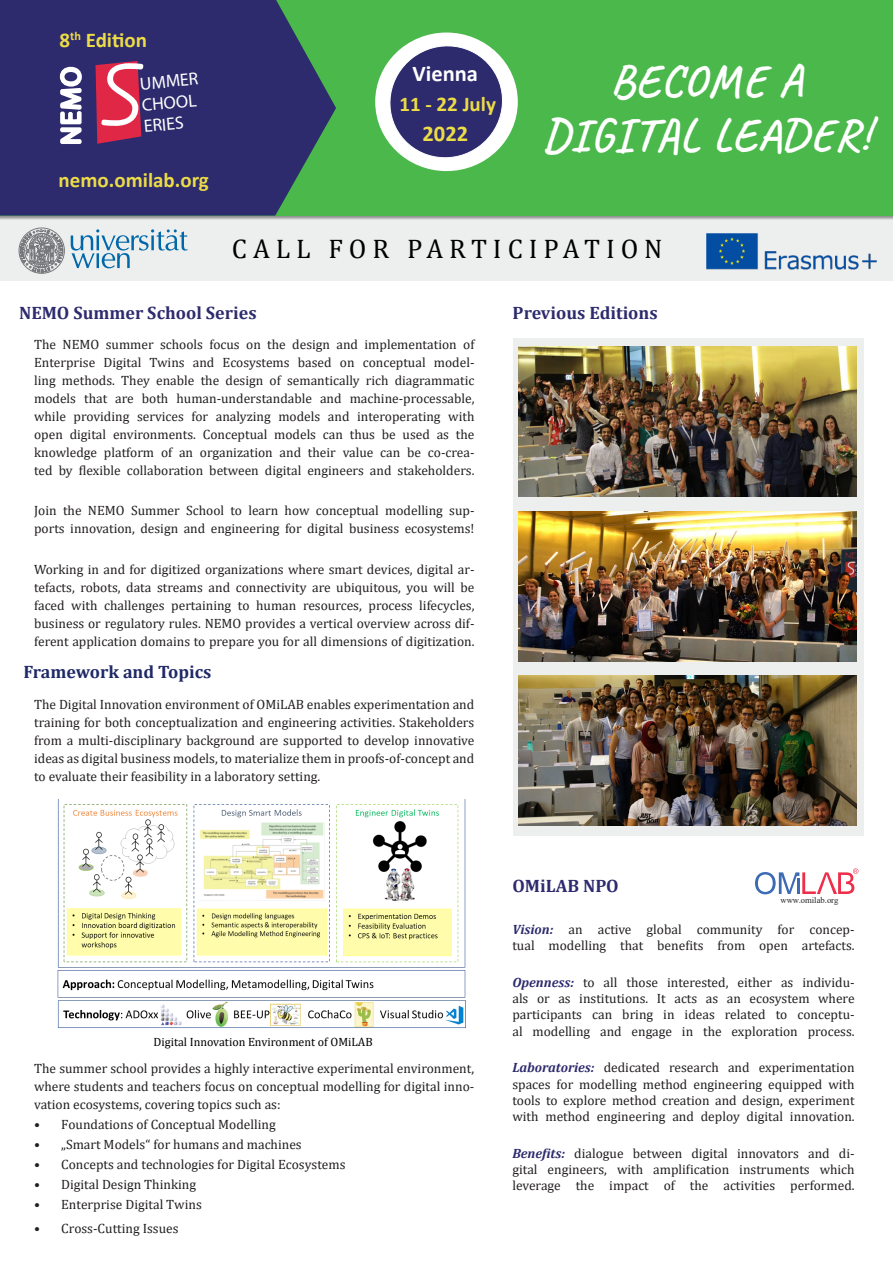
<style>
.page{position:relative;width:893px;height:1263px;background:#fff}
.page>*{position:absolute;margin:0;border:0;box-sizing:border-box;transform-origin:0 0}
.t1{font:700 45px "Caveat";letter-spacing:.03em;color:#fff}
.t2{font:27px "Cambria";letter-spacing:.22em;color:#000}
.t3{font:700 22.5px "Calibri";color:#fff}
.t4{font:700 22.5px "Calibri";color:#ecdc47}
.t5{font:700 21px "Calibri";color:#ecdc47}
.t6{font:700 18px "Cambria";color:#2d2b6d}
.t7{font:700 18px "Cambria";color:#1f2966}
.t8{font:17.85px "Myriad Pro";color:#fff}
.t9{font:13.5px/18px "Cambria";color:#231f20;text-align:justify}
.t10{font:12px "Cambria";color:#000}
.t11{font:8.7px "Times New Roman";color:#231f20}
.s1{font-weight:700;font-style:italic;color:#2d2b6d}
</style>
<div class="page">
<div style="left:0;top:214px;width:893px;height:67px;background:#edefef"></div>
<svg style="left:755px;top:868px;width:103px;height:26px"></svg>
<div style="left:0;top:0;width:893px;height:216px;background:#4bb84b"></div>
<svg style="left:0;top:0;width:336px;height:216px;fill:#2d2b6d"></svg>
<div style="left:375px;top:33px;width:143px;height:138px;background:#fff;border-radius:50%"></div>
<svg style="left:382px;top:39px;width:128px;height:126px"></svg>
<img style="left:57px;top:799px;width:408px;height:229px">
<svg style="left:18px;top:61px;width:170px;height:213px"></svg>
<img style="left:706px;top:234px;width:170px;height:35px">
<div style="left:513px;top:339px;width:351px;height:497px;background:#edefef"></div>
<img style="left:518px;top:676px;width:338px;height:149px">
<img style="left:518px;top:512px;width:338px;height:149px">
<img style="left:519px;top:347px;width:338px;height:149px">
<p class="t5" style="left:60px;top:25px;width:89px">8<sup>th</sup> Edition</p>
<p class="t8" style="left:139px;top:73px;width:60px;rotate:-5deg">UMMER</p>
<p class="t8" style="left:141px;top:94px;width:56px;rotate:-5deg">CHOOL</p>
<p class="t8" style="left:143px;top:115px;width:42px;rotate:-5deg">ERIES</p>
<p class="t5" style="left:59px;top:165px;width:152px">nemo.omilab.org</p>
<p class="t3" style="left:413px;top:58px;width:67px">Vienna</p>
<p class="t5" style="left:399px;top:90px;width:98px">11 - 22 July</p>
<p class="t4" style="left:423px;top:118px;width:47px">2022</p>
<p class="t1" style="left:611px;top:53px;width:193px">BECOME A</p>
<p class="t1" style="left:543px;top:107px;width:328px">DIGITAL LEADER!</p>
<p class="t2" style="left:232px;top:233px;width:432px">CALL FOR PARTICIPATION</p>
<p class="t6" style="left:19px;top:300px;width:239px">NEMO Summer School Series</p>
<p class="t9" style="left:34px;top:335px;width:442px">The NEMO summer schools focus on the design and implementation of Enterprise Digital Twins and Ecosystems based on conceptual model&shy;ling methods. They enable the design of semantically rich diagrammatic models that are both human-understandable and machine-processable, while providing services for analyzing models and interoperating with open digital environments. Conceptual models can thus be used as the knowledge platform of an organization and their value can be co-crea&shy;ted by flexible collaboration between digital engineers and stakeholders.</p>
<p class="t9" style="left:34px;top:502px;width:442px">Join the NEMO Summer School to learn how conceptual modelling sup&shy;ports innovation, design and engineering for digital business ecosystems!</p>
<p class="t9" style="left:34px;top:560px;width:442px">Working in and for digitized organizations where smart devices, digital ar&shy;tefacts, robots, data streams and connectivity are ubiquitous, you will be faced with challenges pertaining to human resources, process lifecycles, business or regulatory rules. NEMO provides a vertical overview across dif&shy;ferent application domains to prepare you for all dimensions of digitization.</p>
<p class="t7" style="left:23px;top:659px;width:190px">Framework and Topics</p>
<p class="t9" style="left:34px;top:696px;width:442px">The Digital Innovation environment of OMiLAB enables experimentation and training for both conceptualization and engineering activities. Stakeholders from a multi-disciplinary background are supported to develop innovative ideas as digital business models, to materialize them in proofs-of-concept and to evaluate their feasibility in a laboratory setting.</p>
<p class="t6" style="left:513px;top:300px;width:147px">Previous Editions</p>
<p class="t10" style="left:153px;top:1035px;width:221px">Digital Innovation Environment of OMiLAB</p>
<p class="t9" style="left:34px;top:1059px;width:442px">The summer school provides a highly interactive experimental environment, where students and teachers focus on conceptual modelling for digital inno&shy;vation ecosystems, covering topics such as:</p>
<p class="t9" style="left:34px;top:1115px;width:243px">• Foundations of Conceptual Modelling</p>
<p class="t9" style="left:34px;top:1135px;width:269px">• „Smart Models“ for humans and machines</p>
<p class="t9" style="left:34px;top:1155px;width:313px">• Concepts and technologies for Digital Ecosystems</p>
<p class="t9" style="left:34px;top:1175px;width:163px">• Digital Design Thinking</p>
<p class="t9" style="left:34px;top:1195px;width:169px">• Enterprise Digital Twins</p>
<p class="t9" style="left:34px;top:1219px;width:146px">• Cross-Cutting Issues</p>
<p class="t6" style="left:512px;top:873px;width:108px">OMiLAB NPO</p>
<p class="t9" style="left:512px;top:921px;width:344px;line-height:16.2px"><span class="s1">Vision:</span> an active global community for concep&shy;tual modelling that benefits from open artefacts.</p>
<p class="t9" style="left:512px;top:974px;width:344px;line-height:16.2px"><span class="s1">Openness:</span> to all those interested, either as individu&shy;als or as institutions. It acts as an ecosystem where participants can bring in ideas related to conceptu&shy;al modelling and engage in the exploration process.</p>
<p class="t9" style="left:512px;top:1059px;width:344px;line-height:16.2px"><span class="s1">Laboratories:</span> dedicated research and experimentation spaces for modelling method engineering equipped with tools to explore method creation and design, experiment with method engineering and deploy digital innovation.</p>
<p class="t9" style="left:512px;top:1145px;width:344px;line-height:16.2px"><span class="s1">Benefits:</span> dialogue between digital innovators and di&shy;gital engineers, with amplification instruments which leverage the impact of the activities performed.</p>
<p class="t11" style="left:780px;top:894px;width:59px">www.omilab.org</p>
</div>
